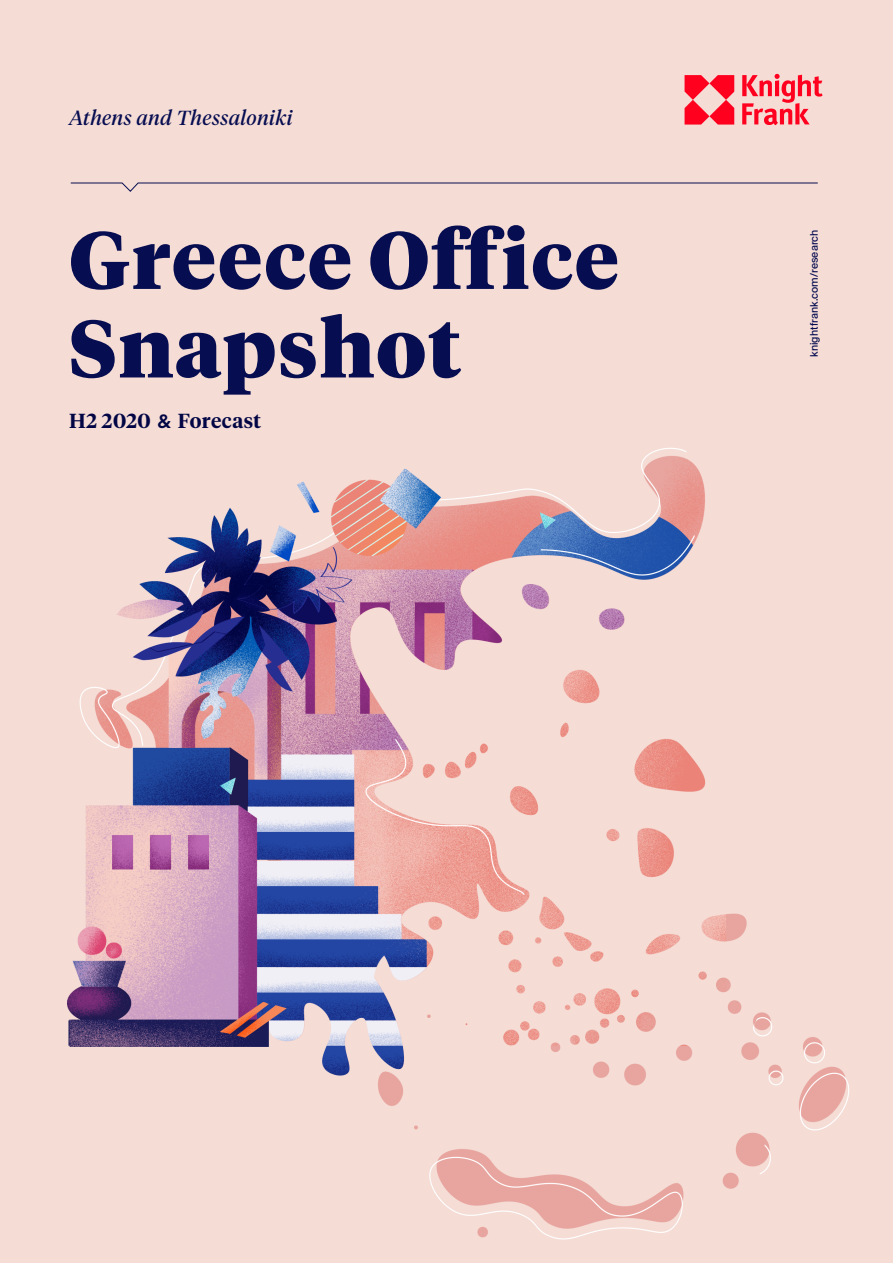
<style>
.page{position:relative;width:893px;height:1263px;background:#f5dcd5}
.page>*{position:absolute;margin:0;border:0;box-sizing:border-box;transform-origin:0 0}
.t1{font:900 81px/88.5px "Tiempos Headline Test";letter-spacing:.02em;color:#060d51}
.t2{font:italic 20.25px "Tiempos Headline Test";letter-spacing:.02em;color:#060d51}
.t3{font:600 20.25px "Tiempos Headline Test";letter-spacing:.02em;color:#020645}
.t4{font:10.5px "Suisse Intl Trial";letter-spacing:.01em;color:#060d51}
.s1{font-family:"Gill Sans Nova"}
</style>
<div class="page">
<img style="left:67px;top:447px;width:783px;height:793px">
<svg style="left:685px;top:75px;width:49px;height:50px"></svg>
<svg style="left:742px;top:74px;width:80px;height:51px"></svg>
<svg style="left:70px;top:182px;width:748px;height:10px"></svg>
<h2 class="t2" style="left:69px;top:104px;width:225px">Athens and Thessaloniki</h2>
<h1 class="t1" style="left:69px;top:212px;width:551px">Greece Office<br>Snapshot</h1>
<h2 class="t3" style="left:69px;top:406px;width:194px">H2 2020 <span class="s1">&amp;</span> Forecast</h2>
<p class="t4" style="left:810px;top:357px;width:129px;rotate:-90deg">knightfrank.com/research</p>
</div>
